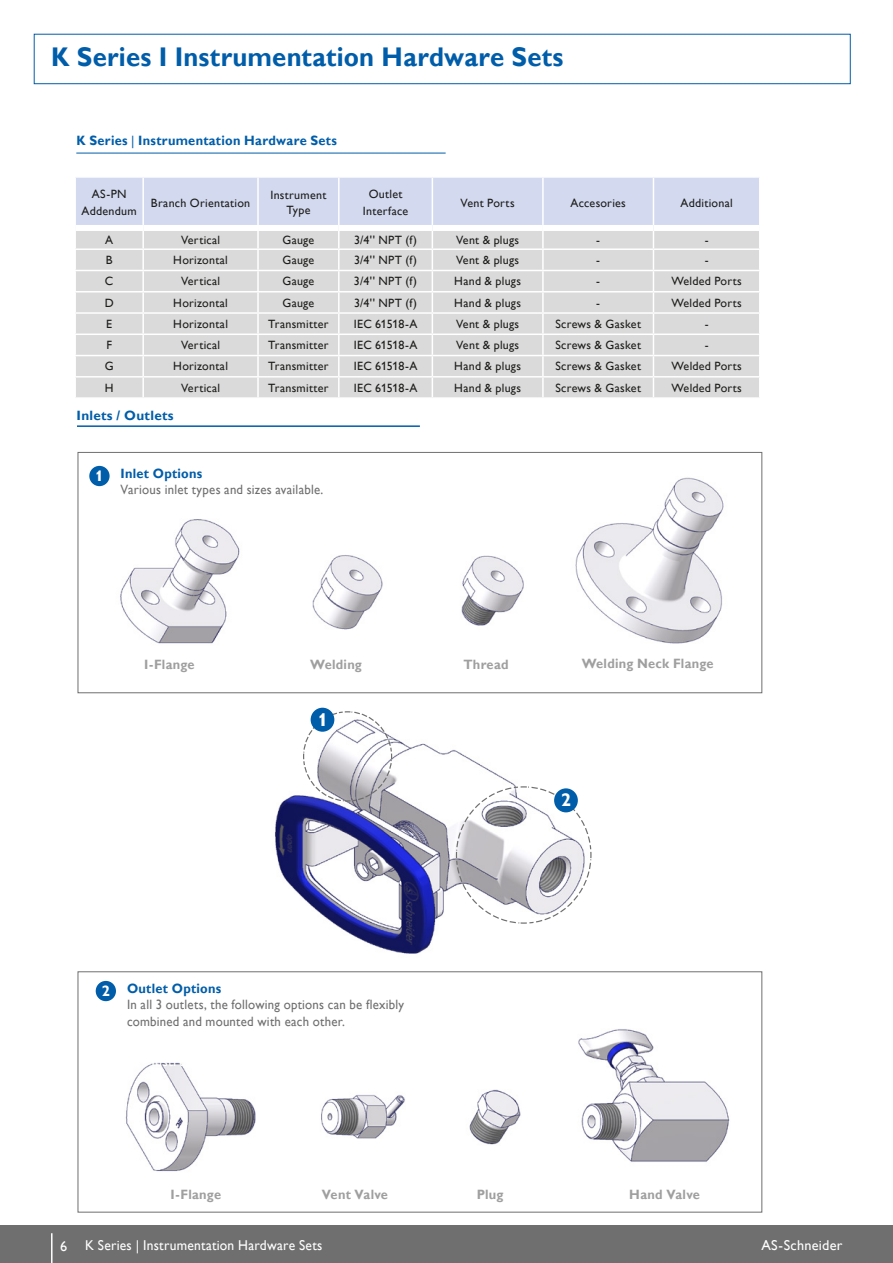
<style>
.page{position:relative;width:893px;height:1263px;background:#fff}
.page>*{position:absolute;margin:0;border:0;box-sizing:border-box;transform-origin:0 0}
.t1{font:700 27px "Gill Alt One";letter-spacing:.01em;color:#005da9;scale:.95 1}
.t2{font:700 18.15px "Gill Alt One";color:#fff}
.t3{font:700 15px "Gill Alt One";color:#fff}
.t4{font:14.25px "Gill Alt One";letter-spacing:.02em;color:#fff;scale:.95 1}
.t5{font:14.25px "Gill Alt One";letter-spacing:.02em;color:#fff}
.t6{font:13.5px/16.5px "Gill Alt One";letter-spacing:.02em;color:#706f6f;scale:.95 1}
.t7{font:700 13.5px "Gill Alt One";letter-spacing:.02em;color:#9f9f9f;scale:.95 1}
.t8{font:700 13.5px "Gill Alt One";letter-spacing:.02em;color:#005da9;scale:.95 1}
.t9{font:700 13.5px "Gill Alt One";letter-spacing:.02em;color:#005da9}
.t10{font:12px/16.5px "Gill Alt One";letter-spacing:.025em;color:#1d1d1b;text-align:center}
.t11{font:12px "Gill Alt One";letter-spacing:-.01em;color:#1d1d1b}
.s1{font-weight:400}
</style>
<div class="page">
<div style="left:34px;top:34px;width:816px;height:50px;border:1px solid #005da9"></div>
<img style="left:125px;top:1062px;width:131px;height:110px">
<img style="left:469px;top:1089px;width:52px;height:56px">
<img style="left:578px;top:1029px;width:152px;height:133px">
<img style="left:321px;top:1094px;width:84px;height:45px">
<img style="left:575px;top:477px;width:149px;height:167px">
<img style="left:461px;top:555px;width:63px;height:71px">
<img style="left:312px;top:555px;width:71px;height:75px">
<img style="left:120px;top:519px;width:120px;height:125px">
<div style="left:96px;top:981px;width:20px;height:20px;background:#005da9;border-radius:50%"></div>
<div style="left:78px;top:452px;width:684px;height:241px;border:1px solid #706f6f"></div>
<div style="left:89px;top:466px;width:21px;height:20px;background:#005da9;border-radius:50%"></div>
<hr style="left:77px;top:425px;width:343px;height:2px;background:#005da9">
<img style="left:275px;top:737px;width:241px;height:217px">
<svg style="left:455px;top:786px;width:137px;height:138px"></svg>
<svg style="left:302px;top:711px;width:91px;height:91px"></svg>
<div style="left:554px;top:788px;width:24px;height:24px;background:#005da9;border-radius:50%"></div>
<div style="left:311px;top:708px;width:23px;height:24px;background:#005da9;border-radius:50%"></div>
<div style="left:78px;top:971px;width:684px;height:241px;border:1px solid #706f6f"></div>
<div style="left:0;top:1225px;width:893px;height:38px;background:#706f6f"></div>
<hr style="left:51px;top:1233px;width:2px;height:30px;background:#fff">
<hr style="left:76px;top:153px;width:370px;height:1px;background:#005da9">
<svg style="left:76px;top:177px;width:683px;height:220px;background:#dadce1"></svg>
<div style="left:76px;top:225px;width:67px;height:6px;background:#fff"></div>
<div style="left:143px;top:225px;width:115px;height:6px;background:#fff"></div>
<div style="left:258px;top:225px;width:81px;height:6px;background:#fff"></div>
<div style="left:339px;top:225px;width:93px;height:6px;background:#fff"></div>
<div style="left:432px;top:225px;width:111px;height:6px;background:#fff"></div>
<div style="left:543px;top:225px;width:110px;height:6px;background:#fff"></div>
<div style="left:653px;top:225px;width:106px;height:6px;background:#fff"></div>
<h1 class="t1" style="left:51px;top:41px;width:541px">K Series I Instrumentation Hardware Sets</h1>
<p class="t8" style="left:77px;top:133px;width:276px">K Series <span class="s1">|</span> Instrumentation Hardware Sets</p>
<p class="t10" style="left:82px;top:186px;width:57px">AS-PN<br>Addendum</p>
<p class="t10" style="left:151px;top:194px;width:101px">Branch Orientation</p>
<p class="t10" style="left:270px;top:187px;width:58px;line-height:15px">Instrument<br>Type</p>
<p class="t10" style="left:363px;top:186px;width:47px">Outlet<br>Interface</p>
<p class="t10" style="left:461px;top:194px;width:56px">Vent Ports</p>
<p class="t10" style="left:570px;top:194px;width:57px">Accesories</p>
<p class="t10" style="left:680px;top:194px;width:54px">Additional</p>
<p class="t10" style="left:105px;top:231px;width:10px">A</p>
<p class="t10" style="left:181px;top:231px;width:41px">Vertical</p>
<p class="t10" style="left:282px;top:231px;width:33px">Gauge</p>
<p class="t10" style="left:354px;top:231px;width:65px">3/4'' NPT (f)</p>
<p class="t10" style="left:456px;top:231px;width:65px">Vent &amp; plugs</p>
<p class="t10" style="left:596px;top:231px;width:5px">-</p>
<p class="t10" style="left:705px;top:231px;width:5px">-</p>
<p class="t10" style="left:106px;top:252px;width:8px">B</p>
<p class="t10" style="left:173px;top:252px;width:56px">Horizontal</p>
<p class="t10" style="left:282px;top:252px;width:33px">Gauge</p>
<p class="t10" style="left:354px;top:252px;width:65px">3/4'' NPT (f)</p>
<p class="t10" style="left:456px;top:252px;width:65px">Vent &amp; plugs</p>
<p class="t10" style="left:596px;top:252px;width:5px">-</p>
<p class="t10" style="left:705px;top:252px;width:5px">-</p>
<p class="t10" style="left:105px;top:273px;width:10px">C</p>
<p class="t10" style="left:181px;top:273px;width:41px">Vertical</p>
<p class="t10" style="left:282px;top:273px;width:33px">Gauge</p>
<p class="t10" style="left:354px;top:273px;width:65px">3/4'' NPT (f)</p>
<p class="t10" style="left:454px;top:273px;width:68px">Hand &amp; plugs</p>
<p class="t10" style="left:596px;top:273px;width:5px">-</p>
<p class="t10" style="left:671px;top:273px;width:72px">Welded Ports</p>
<p class="t10" style="left:105px;top:294px;width:10px">D</p>
<p class="t10" style="left:173px;top:294px;width:56px">Horizontal</p>
<p class="t10" style="left:282px;top:294px;width:33px">Gauge</p>
<p class="t10" style="left:354px;top:294px;width:65px">3/4'' NPT (f)</p>
<p class="t10" style="left:454px;top:294px;width:68px">Hand &amp; plugs</p>
<p class="t10" style="left:596px;top:294px;width:5px">-</p>
<p class="t10" style="left:671px;top:294px;width:72px">Welded Ports</p>
<p class="t10" style="left:106px;top:315px;width:7px">E</p>
<p class="t10" style="left:173px;top:315px;width:56px">Horizontal</p>
<p class="t10" style="left:268px;top:315px;width:62px">Transmitter</p>
<p class="t11" style="left:354px;top:317px;width:65px">IEC 61518-A</p>
<p class="t10" style="left:456px;top:315px;width:65px">Vent &amp; plugs</p>
<p class="t10" style="left:555px;top:315px;width:87px">Screws &amp; Gasket</p>
<p class="t10" style="left:705px;top:315px;width:5px">-</p>
<p class="t10" style="left:106px;top:337px;width:7px">F</p>
<p class="t10" style="left:181px;top:337px;width:41px">Vertical</p>
<p class="t10" style="left:268px;top:337px;width:62px">Transmitter</p>
<p class="t11" style="left:354px;top:338px;width:65px">IEC 61518-A</p>
<p class="t10" style="left:456px;top:337px;width:65px">Vent &amp; plugs</p>
<p class="t10" style="left:555px;top:337px;width:87px">Screws &amp; Gasket</p>
<p class="t10" style="left:705px;top:337px;width:5px">-</p>
<p class="t10" style="left:105px;top:358px;width:10px">G</p>
<p class="t10" style="left:173px;top:358px;width:56px">Horizontal</p>
<p class="t10" style="left:268px;top:358px;width:62px">Transmitter</p>
<p class="t11" style="left:354px;top:359px;width:65px">IEC 61518-A</p>
<p class="t10" style="left:454px;top:358px;width:68px">Hand &amp; plugs</p>
<p class="t10" style="left:555px;top:358px;width:87px">Screws &amp; Gasket</p>
<p class="t10" style="left:671px;top:358px;width:72px">Welded Ports</p>
<p class="t10" style="left:105px;top:379px;width:10px">H</p>
<p class="t10" style="left:181px;top:379px;width:41px">Vertical</p>
<p class="t10" style="left:268px;top:379px;width:62px">Transmitter</p>
<p class="t11" style="left:354px;top:381px;width:65px">IEC 61518-A</p>
<p class="t10" style="left:454px;top:379px;width:68px">Hand &amp; plugs</p>
<p class="t10" style="left:555px;top:379px;width:87px">Screws &amp; Gasket</p>
<p class="t10" style="left:671px;top:379px;width:72px">Welded Ports</p>
<p class="t9" style="left:77px;top:407px;width:99px">Inlets / Outlets</p>
<p class="t3" style="left:95px;top:467px;width:10px">1</p>
<p class="t8" style="left:121px;top:465px;width:88px">Inlet Options</p>
<p class="t6" style="left:121px;top:481px;width:215px">Various inlet types and sizes available.</p>
<p class="t7" style="left:144px;top:656px;width:55px">I-Flange</p>
<p class="t7" style="left:310px;top:656px;width:56px">Welding</p>
<p class="t7" style="left:464px;top:656px;width:49px">Thread</p>
<p class="t7" style="left:582px;top:656px;width:140px">Welding Neck Flange</p>
<h2 class="t2" style="left:318px;top:709px;width:12px">1</h2>
<h2 class="t2" style="left:561px;top:789px;width:12px">2</h2>
<p class="t3" style="left:102px;top:982px;width:10px">2</p>
<p class="t8" style="left:127px;top:980px;width:101px">Outlet Options</p>
<p class="t6" style="left:127px;top:996px;width:293px">In all 3 outlets, the following options can be flexibly combined and mounted with each other.</p>
<p class="t7" style="left:171px;top:1187px;width:55px">I-Flange</p>
<p class="t7" style="left:322px;top:1187px;width:71px">Vent Valve</p>
<p class="t7" style="left:477px;top:1187px;width:30px">Plug</p>
<p class="t7" style="left:629px;top:1187px;width:76px">Hand Valve</p>
<p class="t4" style="left:85px;top:1237px;width:251px">K Series | Instrumentation Hardware Sets</p>
<p class="t5" style="left:60px;top:1237px;width:9px">6</p>
<p class="t5" style="left:761px;top:1237px;width:83px">AS-Schneider</p>
</div>
